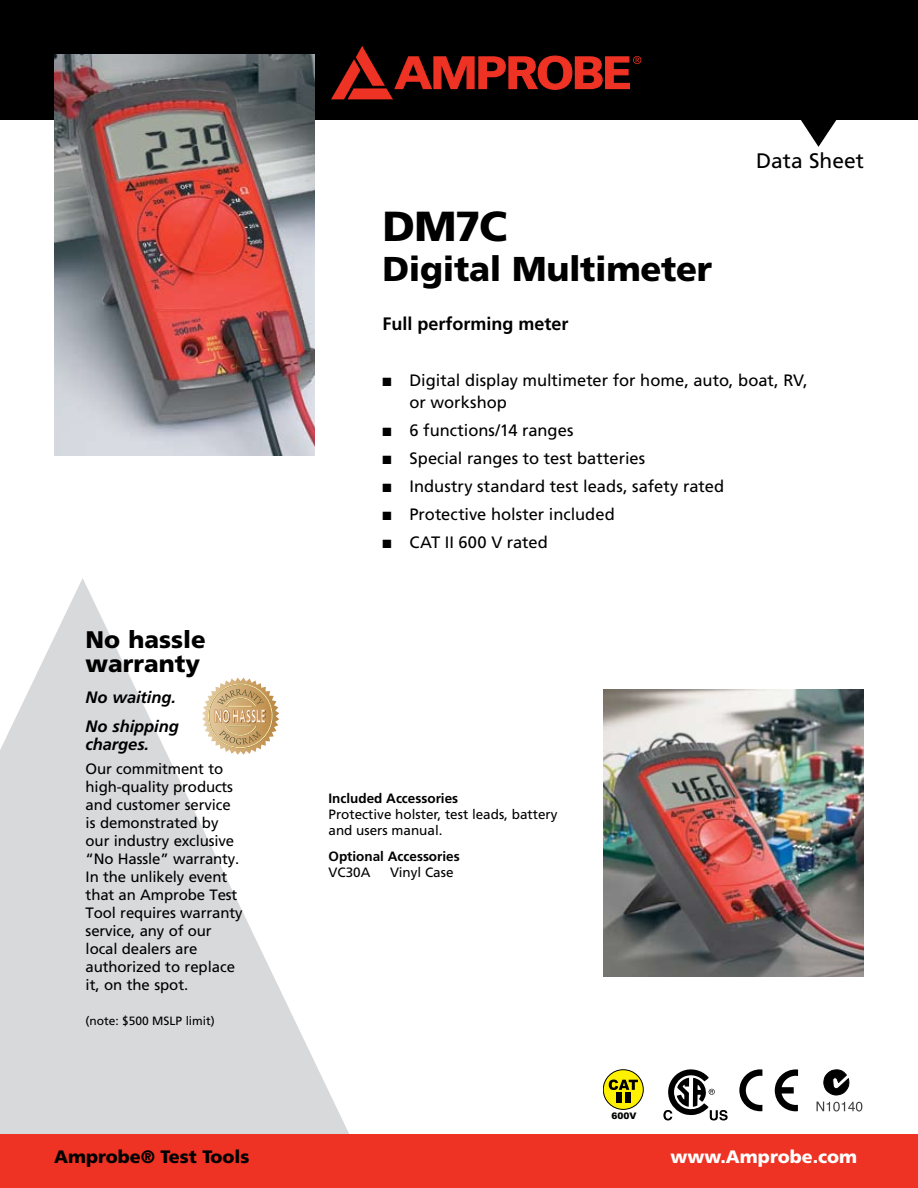
<style>
.page{position:relative;width:918px;height:1188px;background:#fff}
.page>*{position:absolute;margin:0;border:0;box-sizing:border-box;transform-origin:0 0}
.t1{font:900 42px "Frutiger";color:#000}
.t2{font:900 34.5px "Frutiger";letter-spacing:-.01em;color:#000}
.t3{font:900 24px/24px "Frutiger";color:#000}
.t4{font:21px "Frutiger";color:#000}
.t5{font:700 18px "Frutiger";color:#000}
.t6{font:900 18px "Frutiger";color:#000}
.t7{font:900 18px "Frutiger";color:#fff}
.t8{font:16.5px/22.5px "Frutiger";color:#000}
.t9{font:italic 700 16.5px/28.5px "Frutiger";letter-spacing:-.005em;color:#000}
.t10{font:15px/18px "Frutiger";letter-spacing:-.01em;color:#000}
.t11{font:13.5px/16.2px "Frutiger";color:#000}
.t12{font:700 13.5px "Frutiger";color:#000}
.t13{font:12px "Frutiger";letter-spacing:-.005em;color:#000}
.t14{font:900 9px "Arial";color:#000}
</style>
<div class="page">
<svg style="left:0;top:578px;width:349px;height:556px;fill:#d8d9db"></svg>
<div style="left:0;top:0;width:918px;height:120px;background:#000"></div>
<div style="left:0;top:1134px;width:918px;height:54px;background:#ee3224"></div>
<svg style="left:331px;top:46px;width:310px;height:53px"></svg>
<svg style="left:801px;top:120px;width:36px;height:27px"></svg>
<svg style="left:202px;top:678px;width:77px;height:77px"></svg>
<svg style="left:775px;top:1069px;width:23px;height:42px"></svg>
<svg style="left:739px;top:1069px;width:23px;height:42px"></svg>
<svg style="left:817px;top:1102px;width:45px;height:10px"></svg>
<svg style="left:823px;top:1069px;width:27px;height:27px"></svg>
<img style="left:54px;top:54px;width:261px;height:402px">
<img style="left:603px;top:690px;width:261px;height:286px">
<div style="left:603px;top:1070px;width:40px;height:39px;background:#fff200;border-radius:50%"></div>
<div style="left:603px;top:1069px;width:41px;height:41px;border:1px solid #000;border-radius:50%"></div>
<svg style="left:609px;top:1080px;width:29px;height:10px"></svg>
<div style="left:616px;top:1092px;width:6px;height:11px;background:#000"></div>
<div style="left:625px;top:1092px;width:6px;height:11px;background:#000"></div>
<svg style="left:663px;top:1069px;width:65px;height:51px"></svg>
<h1 class="t1" style="left:382px;top:201px;width:126px">DM7C</h1>
<h2 class="t2" style="left:382px;top:249px;width:331px">Digital Multimeter</h2>
<p class="t5" style="left:382px;top:313px;width:188px">Full performing meter</p>
<h3 class="t4" style="left:756px;top:148px;width:109px">Data Sheet</h3>
<h3 class="t3" style="left:86px;top:627px;width:122px">No hassle warranty</h3>
<p class="t9" style="left:86px;top:683px;width:95px">No waiting.<br>No shipping</p>
<p class="t9" style="left:86px;top:730px;width:65px">charges.</p>
<p class="t10" style="left:86px;top:760px;width:158px">Our commitment to high-quality products and customer service is demonstrated by our industry exclusive “No Hassle” warranty.<br>In the unlikely event that an Amprobe Test<br>Tool requires warranty service, any of our local dealers are authorized to replace it, on the spot.</p>
<p class="t13" style="left:86px;top:1014px;width:131px">(note: $500 MSLP limit)</p>
<p class="t8" style="left:409px;top:369px;width:400px;text-indent:-27px">■ Digital display multimeter for home, auto, boat, RV, or workshop</p>
<p class="t8" style="left:383px;top:419px;width:192px">■ 6 functions/14 ranges</p>
<p class="t8" style="left:383px;top:447px;width:264px">■ Special ranges to test batteries</p>
<p class="t8" style="left:383px;top:475px;width:343px">■ Industry standard test leads, safety rated</p>
<p class="t8" style="left:383px;top:503px;width:234px">■ Protective holster included</p>
<p class="t8" style="left:383px;top:531px;width:167px">■ CAT II 600 V rated</p>
<p class="t12" style="left:328px;top:790px;width:131px">Included Accessories</p>
<p class="t11" style="left:328px;top:806px;width:231px">Protective holster, test leads, battery and users manual.</p>
<p class="t12" style="left:328px;top:848px;width:133px">Optional Accessories</p>
<p class="t11" style="left:328px;top:864px;width:44px">VC30A</p>
<p class="t11" style="left:390px;top:864px;width:65px">Vinyl Case</p>
<p class="t14" style="left:612px;top:1110px;width:27px">600V</p>
<p class="t6" style="left:54px;top:1146px;width:197px">Amprobe® Test Tools</p>
<p class="t7" style="left:670px;top:1146px;width:188px">www.Amprobe.com</p>
</div>
